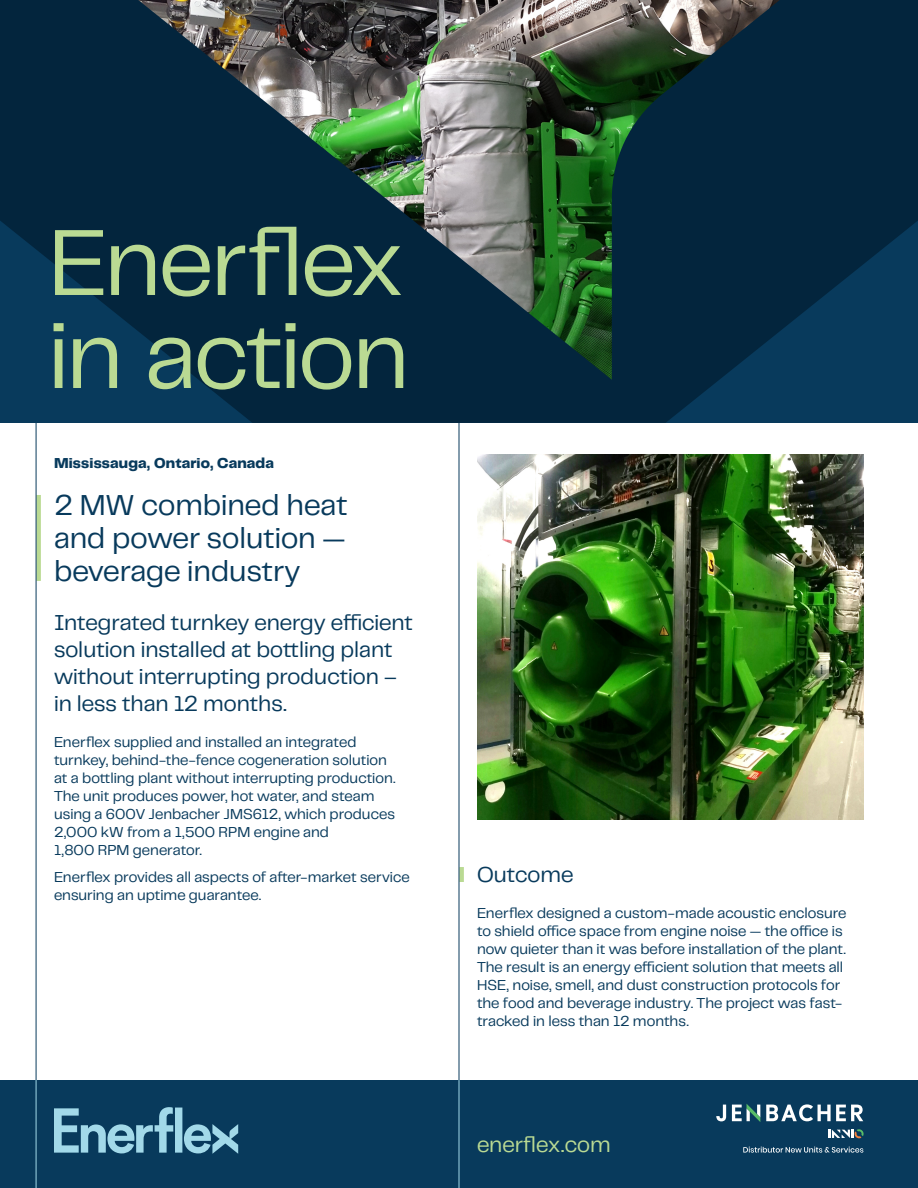
<style>
.page{position:relative;width:918px;height:1188px;background:#fff}
.page>*{position:absolute;margin:0;border:0;box-sizing:border-box;transform-origin:0 0}
.t1{font:97.5px/93px "PP Telegraf";letter-spacing:-.02em;color:#bada93}
.t2{font:30px/33px "PP Telegraf";color:#083a5c;text-align:justify}
.t3{font:22.5px/27px "PP Telegraf";color:#083a5c}
.t4{font:22.5px "PP Telegraf";color:#bada93}
.t5{font:15px/18px "PP Telegraf";color:#083a5c}
.t6{font:800 15px "PP Telegraf";letter-spacing:.01em;color:#083a5c}
</style>
<div class="page">
<div style="left:0;top:1071px;width:918px;height:117px;background:#083a5c"></div>
<svg style="left:0;top:0;width:918px;height:423px;background:#1b3b48"></svg>
<svg style="left:54px;top:1107px;width:184px;height:47px"></svg>
<div style="left:0;top:423px;width:918px;height:657px;background:#fff"></div>
<hr style="left:36px;top:1080px;width:1px;height:108px;background:#a2d9e9">
<img style="left:477px;top:455px;width:387px;height:365px">
<div style="left:36px;top:495px;width:5px;height:86px;background:#bada93"></div>
<div style="left:459px;top:867px;width:5px;height:15px;background:#bada93"></div>
<svg style="left:766px;top:1104px;width:97px;height:17px"></svg>
<svg style="left:716px;top:1105px;width:10px;height:16px"></svg>
<svg style="left:732px;top:1104px;width:28px;height:18px"></svg>
<svg style="left:743px;top:1147px;width:120px;height:6px"></svg>
<svg style="left:828px;top:1129px;width:36px;height:9px"></svg>
<hr style="left:459px;top:423px;width:1px;height:765px;background:#083a5c">
<hr style="left:36px;top:423px;width:1px;height:657px;background:#083a5c">
<hr style="left:459px;top:1080px;width:1px;height:108px;background:#a2d9e9">
<h1 class="t1" style="left:48px;top:211px;width:362px">Enerflex in action</h1>
<p class="t6" style="left:54px;top:453px;width:221px">Mississauga, Ontario, Canada</p>
<h2 class="t2" style="left:54px;top:487px;width:295px">2 MW combined heat and power solution — beverage industry</h2>
<h3 class="t3" style="left:54px;top:608px;width:361px">Integrated turnkey energy efficient solution installed at bottling plant without interrupting production – in less than 12 months.</h3>
<p class="t5" style="left:54px;top:732px;width:343px">Enerflex supplied and installed an integrated turnkey, behind-the-fence cogeneration solution at a bottling plant without interrupting production.<br>The unit produces power, hot water, and steam using a 600V Jenbacher JMS612, which produces 2,000 kW from a 1,500 RPM engine and<br>1,800 RPM generator.</p>
<p class="t5" style="left:54px;top:867px;width:357px">Enerflex provides all aspects of after-market service ensuring an uptime guarantee.</p>
<h3 class="t3" style="left:477px;top:860px;width:98px">Outcome</h3>
<p class="t5" style="left:477px;top:903px;width:371px">Enerflex designed a custom-made acoustic enclosure to shield office space from engine noise — the office is now quieter than it was before installation of the plant.<br>The result is an energy efficient solution that meets all HSE, noise, smell, and dust construction protocols for the food and beverage industry. The project was fast&shy;tracked in less than 12 months.</p>
<h3 class="t4" style="left:477px;top:1129px;width:135px">enerflex.com</h3>
</div>
